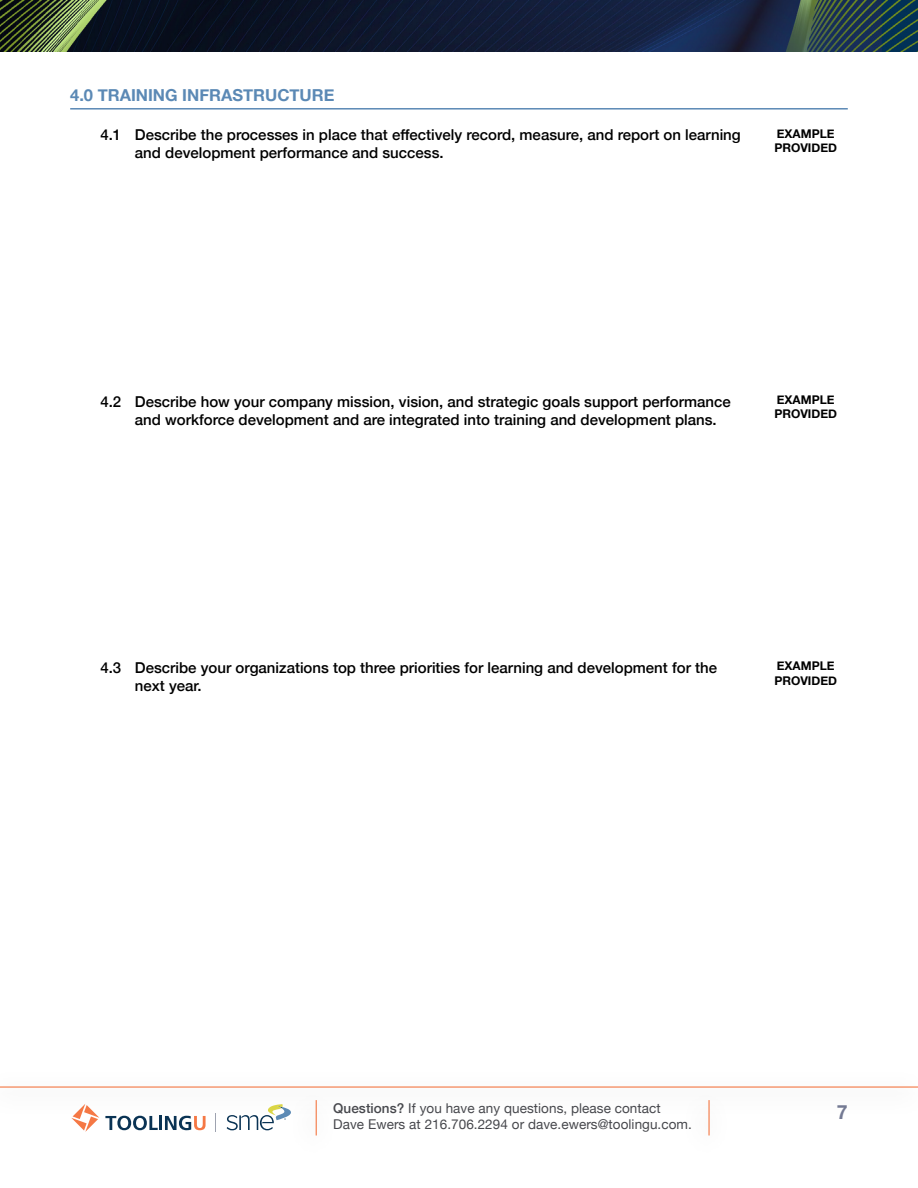
<style>
.page{position:relative;width:918px;height:1188px;background:#fff}
.page>*{position:absolute;margin:0;border:0;box-sizing:border-box;transform-origin:0 0}
.t1{font:700 19.5px "Helvetica Neue";color:#747a93}
.t2{font:700 16.5px "Helvetica Neue";color:#5b89b5}
.t3{font:500 15px/18px "Helvetica Neue";color:#000}
.t4{font:13.5px/16.2px "Helvetica Neue";letter-spacing:.005em;color:#47484d}
.t5{font:700 12px/14.4px "Helvetica Neue";color:#000}
.s1{font-weight:500}
</style>
<div class="page">
<hr style="left:0;top:1086px;width:918px;height:2px;background:#f47844">
<hr style="left:316px;top:1100px;width:1px;height:35px;background:#f47844">
<hr style="left:708px;top:1100px;width:2px;height:35px;background:#f47844">
<svg style="left:71px;top:1104px;width:28px;height:28px"></svg>
<svg style="left:105px;top:1116px;width:53px;height:14px"></svg>
<hr style="left:159px;top:1116px;width:3px;height:14px;background:#0a3354">
<svg style="left:165px;top:1116px;width:41px;height:14px"></svg>
<svg style="left:227px;top:1104px;width:64px;height:26px"></svg>
<img style="left:0;top:0;width:918px;height:52px">
<hr style="left:70px;top:108px;width:778px;height:2px;background:#5b89b5">
<p class="t2" style="left:70px;top:82px;width:266px">4.0 TRAINING INFRASTRUCTURE</p>
<p class="t3" style="left:135px;top:125px;width:607px;text-indent:-34px">4.1 Describe the processes in place that effectively record, measure, and report on learning and development performance and success.</p>
<p class="t5" style="left:774px;top:126px;width:64px">EXAMPLE<br>PROVIDED</p>
<p class="t3" style="left:135px;top:391px;width:597px;text-indent:-34px">4.2 Describe how your company mission, vision, and strategic goals support performance and workforce development and are integrated into training and development plans.</p>
<p class="t5" style="left:774px;top:393px;width:64px">EXAMPLE<br>PROVIDED</p>
<p class="t3" style="left:135px;top:658px;width:584px;text-indent:-34px">4.3 Describe your organizations top three priorities for learning and development for the next year.</p>
<p class="t5" style="left:774px;top:659px;width:64px">EXAMPLE<br>PROVIDED</p>
<p class="t4" style="left:333px;top:1101px;width:360px"><span class="s1">Questions?</span> If you have any questions, please contact<br>Dave Ewers at 216.706.2294 or dave.ewers@toolingu.com.</p>
<h1 class="t1" style="left:837px;top:1097px;width:12px">7</h1>
</div>
